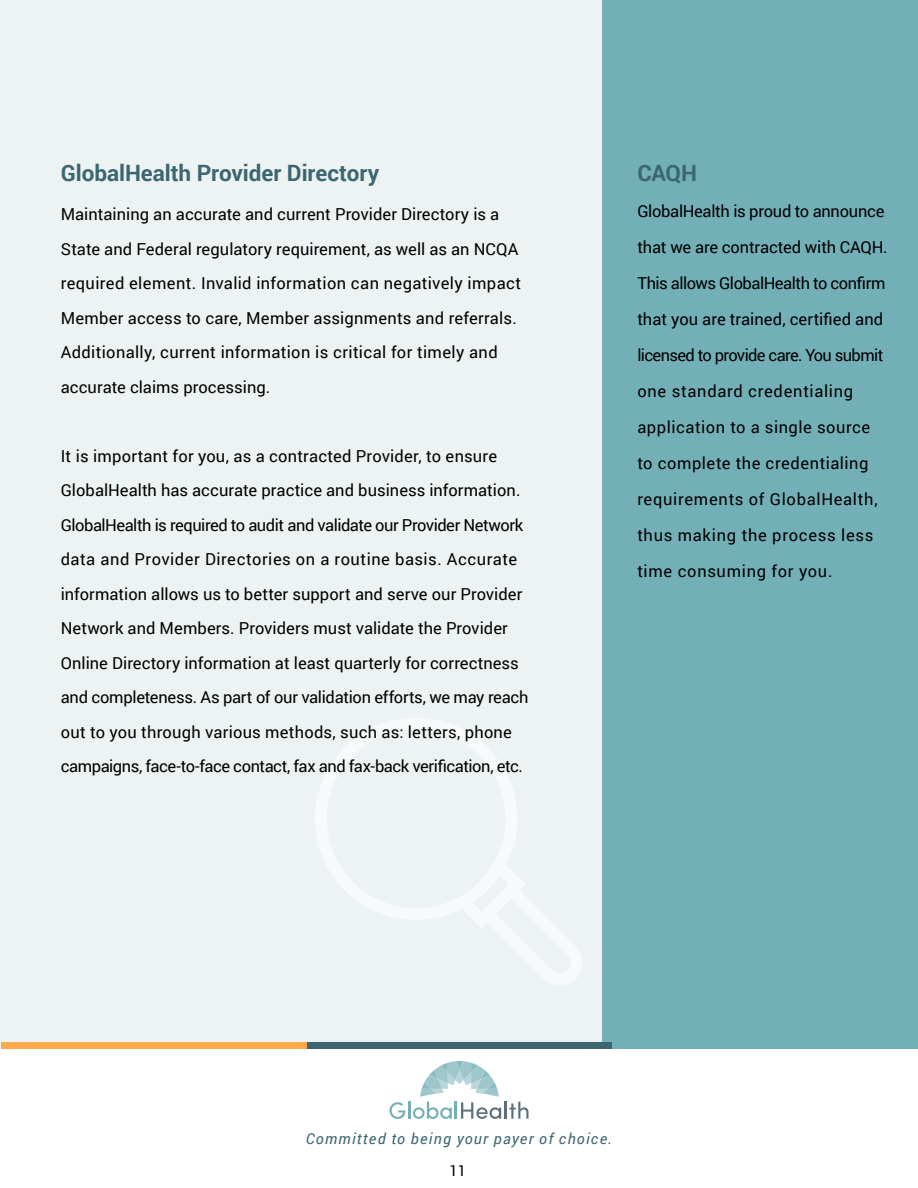
<style>
.page{position:relative;width:918px;height:1188px;background:#fff}
.page>*{position:absolute;margin:0;border:0;box-sizing:border-box;transform-origin:0 0}
.t1{font:700 22.5px "Roboto";color:#3c6670}
.t2{font:16.5px/34.5px "Roboto";letter-spacing:.005em;color:#000}
.t3{font:italic 15px "Roboto";letter-spacing:.08em;color:#3c6670}
.t4{font:15px "Roboto";color:#000}
</style>
<div class="page">
<div style="left:0;top:0;width:657px;height:1048px;background:#edf2f3"></div>
<div style="left:603px;top:0;width:315px;height:1048px;background:#73afb7"></div>
<div style="left:1px;top:1042px;width:306px;height:6px;background:#faaa4a"></div>
<div style="left:307px;top:1042px;width:306px;height:6px;background:#3c6670"></div>
<svg style="left:389px;top:1061px;width:140px;height:58px"></svg>
<h1 class="t1" style="left:61px;top:157px;width:320px">GlobalHealth Provider Directory</h1>
<p class="t2" style="left:61px;top:197px;width:462px">Maintaining an accurate and current Provider Directory is a State and Federal regulatory requirement, as well as an NCQA required element. Invalid information can negatively impact Member access to care, Member assignments and referrals.<br>Additionally, current information is critical for timely and accurate claims processing.</p>
<p class="t2" style="left:61px;top:438px;width:469px">It is important for you, as a contracted Provider, to ensure GlobalHealth has accurate practice and business information.<br>GlobalHealth is required to audit and validate our Provider Network data and Provider Directories on a routine basis. Accurate information allows us to better support and serve our Provider Network and Members. Providers must validate the Provider Online Directory information at least quarterly for correctness and completeness. As part of our validation efforts, we may reach out to you through various methods, such as: letters, phone campaigns, face-to-face contact, fax and fax-back verification, etc.</p>
<h1 class="t1" style="left:637px;top:157px;width:61px">CAQH</h1>
<p class="t2" style="left:637px;top:193px;width:252px;line-height:36px">GlobalHealth is proud to announce that we are contracted with CAQH.<br>This allows GlobalHealth to confirm that you are trained, certified and licensed to provide care. You submit one standard credentialing application to a single source to complete the credentialing requirements of GlobalHealth, thus making the process less time consuming for you.</p>
<p class="t3" style="left:306px;top:1128px;width:308px">Committed to being your payer of choice.</p>
<p class="t4" style="left:449px;top:1160px;width:18px">11</p>
</div>
